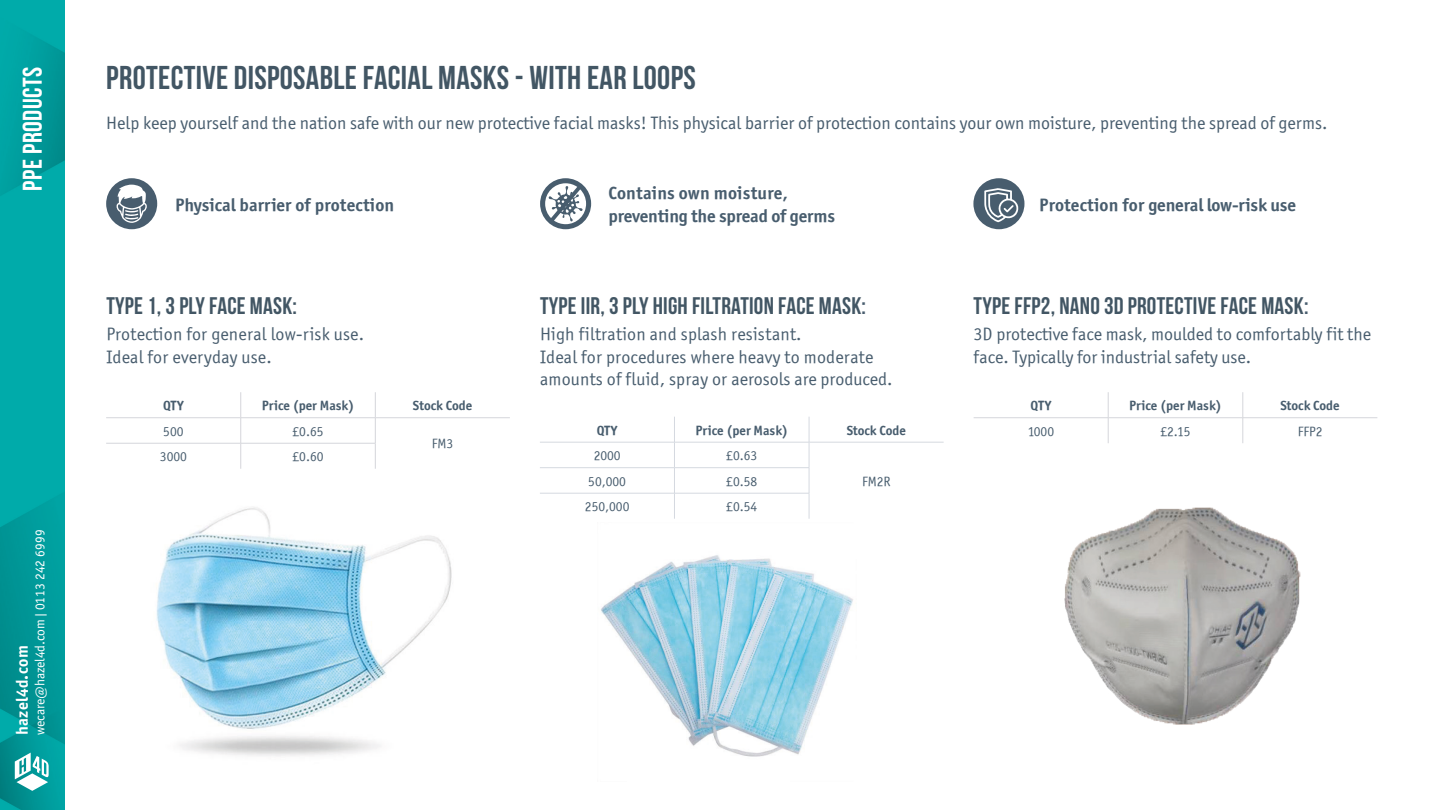
<style>
.page{position:relative;width:1441px;height:810px;background:#fff}
.page>*{position:absolute;margin:0;border:0;box-sizing:border-box;transform-origin:0 0}
.t1{font:700 33px "Bebas Neue";letter-spacing:.01em;color:#425664}
.t2{font:700 27px "Bebas Neue";letter-spacing:.02em;color:#fff}
.Officina_9pt_-_Parag{font:700 24px "Bebas Neue";letter-spacing:.01em;color:#425664}
.Officina_9pt_-_Parag-2{font:18px/22.5px "Officina Sans ITCTT Book";letter-spacing:.01em;color:#485d6e}
.t3{font:18px "Officina Sans ITC Pro";color:#485d6e}
.t4{font:18px/22.5px "Officina Sans ITCTT Bold";color:#485d6e}
.t5{font:700 16.5px "Officina Sans ITC Pro";letter-spacing:.02em;color:#fff}
.t6{font:13.5px "Officina Sans ITCTT Bold";color:#485d6e}
.t7{font:13.5px "Officina Sans ITCTT Book";color:#485d6e}
.t8{font:13.5px "Officina Sans ITC Pro";letter-spacing:-.01em;color:#fff}
.s1{color:#485d6e}
</style>
<div class="page">
<img style="left:0;top:0;width:64px;height:810px">
<svg style="left:15px;top:753px;width:34px;height:38px"></svg>
<img style="left:156px;top:458px;width:296px;height:298px">
<hr style="left:106px;top:417px;width:135px;height:1px;background:#d5d6db">
<hr style="left:241px;top:417px;width:134px;height:1px;background:#d5d6db">
<hr style="left:375px;top:417px;width:135px;height:1px;background:#d5d6db">
<hr style="left:106px;top:443px;width:135px;height:1px;background:#d5d6db">
<hr style="left:241px;top:443px;width:134px;height:1px;background:#d5d6db">
<svg style="left:240px;top:392px;width:1px;height:77px"></svg>
<svg style="left:375px;top:392px;width:1px;height:77px"></svg>
<hr style="left:973px;top:417px;width:135px;height:1px;background:#d5d6db">
<hr style="left:1108px;top:417px;width:134px;height:1px;background:#d5d6db">
<svg style="left:1107px;top:393px;width:1px;height:50px"></svg>
<hr style="left:1242px;top:417px;width:135px;height:1px;background:#d5d6db">
<svg style="left:1242px;top:392px;width:1px;height:51px"></svg>
<svg style="left:106px;top:178px;width:51px;height:51px"></svg>
<img style="left:601px;top:555px;width:252px;height:202px">
<svg style="left:973px;top:178px;width:51px;height:51px"></svg>
<svg style="left:540px;top:178px;width:51px;height:51px"></svg>
<hr style="left:540px;top:442px;width:134px;height:1px;background:#d5d9e0">
<hr style="left:674px;top:442px;width:135px;height:1px;background:#d5d9e0">
<hr style="left:809px;top:442px;width:134px;height:1px;background:#d5d9e0">
<hr style="left:540px;top:467px;width:134px;height:1px;background:#d5d9e0">
<hr style="left:674px;top:467px;width:135px;height:1px;background:#d5d9e0">
<hr style="left:540px;top:493px;width:134px;height:1px;background:#d5d9e0">
<hr style="left:674px;top:493px;width:135px;height:1px;background:#d5d9e0">
<svg style="left:674px;top:417px;width:1px;height:102px"></svg>
<svg style="left:808px;top:417px;width:1px;height:102px"></svg>
<img style="left:1064px;top:507px;width:237px;height:218px">
<h2 class="t2" style="left:18px;top:191px;width:126px;rotate:-90deg">PPE PRODUCTS</h2>
<p class="t8" style="left:32px;top:735px;width:207px;rotate:-90deg">wecare@hazel4d.com | 0113 242 6999</p>
<p class="t5" style="left:12px;top:735px;width:91px;rotate:-90deg">hazel4d.com</p>
<p class="t1" style="left:106px;top:59px;width:591px">PROTECTIVE DISPOSABLE FACIAL MASKS - WITH EAR LOOPS</p>
<p class="t3" style="left:106px;top:112px;width:1222px">Help keep yourself and the nation safe with our new protective facial masks! This physical barrier of protection contains your own moisture, preventing the spread of germs.</p>
<p class="t4" style="left:175px;top:193px;width:221px">Physical barrier of protection</p>
<p class="Officina_9pt_-_Parag" style="left:106px;top:292px;width:192px">TYPE 1, 3 PLY FACE MASK:</p>
<p class="Officina_9pt_-_Parag-2" style="left:106px;top:323px;width:259px">Protection for general low-risk use.</p>
<p class="Officina_9pt_-_Parag-2" style="left:106px;top:345px;width:167px">Ideal for everyday use.</p>
<p class="t6" style="left:163px;top:397px;width:22px">QTY</p>
<p class="t6" style="left:262px;top:397px;width:94px">Price (per Mask)</p>
<p class="t6" style="left:413px;top:397px;width:61px">Stock Code</p>
<p class="t7" style="left:163px;top:423px;width:22px">500</p>
<p class="t7" style="left:292px;top:423px;width:32px">£0.65</p>
<p class="t7" style="left:432px;top:436px;width:23px">FM3</p>
<p class="t7" style="left:160px;top:449px;width:28px">3000</p>
<p class="t7" style="left:292px;top:449px;width:32px">£0.60</p>
<p class="t4" style="left:608px;top:182px;width:228px">Contains own moisture, preventing the spread of germs</p>
<p class="Officina_9pt_-_Parag" style="left:540px;top:292px;width:327px">TYPE IIR, 3 PLY HIGH FILTRATION FACE MASK<span class="s1">:</span></p>
<p class="Officina_9pt_-_Parag-2" style="left:540px;top:323px;width:263px">High filtration and splash resistant.</p>
<p class="Officina_9pt_-_Parag-2" style="left:540px;top:345px;width:354px">Ideal for procedures where heavy to moderate amounts of fluid, spray or aerosols are produced.</p>
<p class="t6" style="left:597px;top:422px;width:22px">QTY</p>
<p class="t6" style="left:695px;top:422px;width:94px">Price (per Mask)</p>
<p class="t6" style="left:846px;top:422px;width:61px">Stock Code</p>
<p class="t7" style="left:593px;top:448px;width:28px">2000</p>
<p class="t7" style="left:726px;top:448px;width:32px">£0.63</p>
<p class="t7" style="left:588px;top:473px;width:39px">50,000</p>
<p class="t7" style="left:726px;top:473px;width:32px">£0.58</p>
<p class="t7" style="left:862px;top:473px;width:30px">FM2R</p>
<p class="t7" style="left:585px;top:499px;width:46px">250,000</p>
<p class="t7" style="left:726px;top:499px;width:33px">£0.54</p>
<p class="t4" style="left:1039px;top:193px;width:258px">Protection for general low-risk use</p>
<p class="Officina_9pt_-_Parag" style="left:973px;top:292px;width:336px">TYPE FFP2, NANO 3D PROTECTIVE FACE MASK<span class="s1">:</span></p>
<p class="Officina_9pt_-_Parag-2" style="left:973px;top:323px;width:399px">3D protective face mask, moulded to comfortably fit the face. Typically for industrial safety use.</p>
<p class="t6" style="left:1030px;top:397px;width:22px">QTY</p>
<p class="t6" style="left:1129px;top:397px;width:94px">Price (per Mask)</p>
<p class="t6" style="left:1280px;top:397px;width:61px">Stock Code</p>
<p class="t7" style="left:1027px;top:423px;width:28px">1000</p>
<p class="t7" style="left:1160px;top:423px;width:32px">£2.15</p>
<p class="t7" style="left:1297px;top:423px;width:26px">FFP2</p>
</div>
